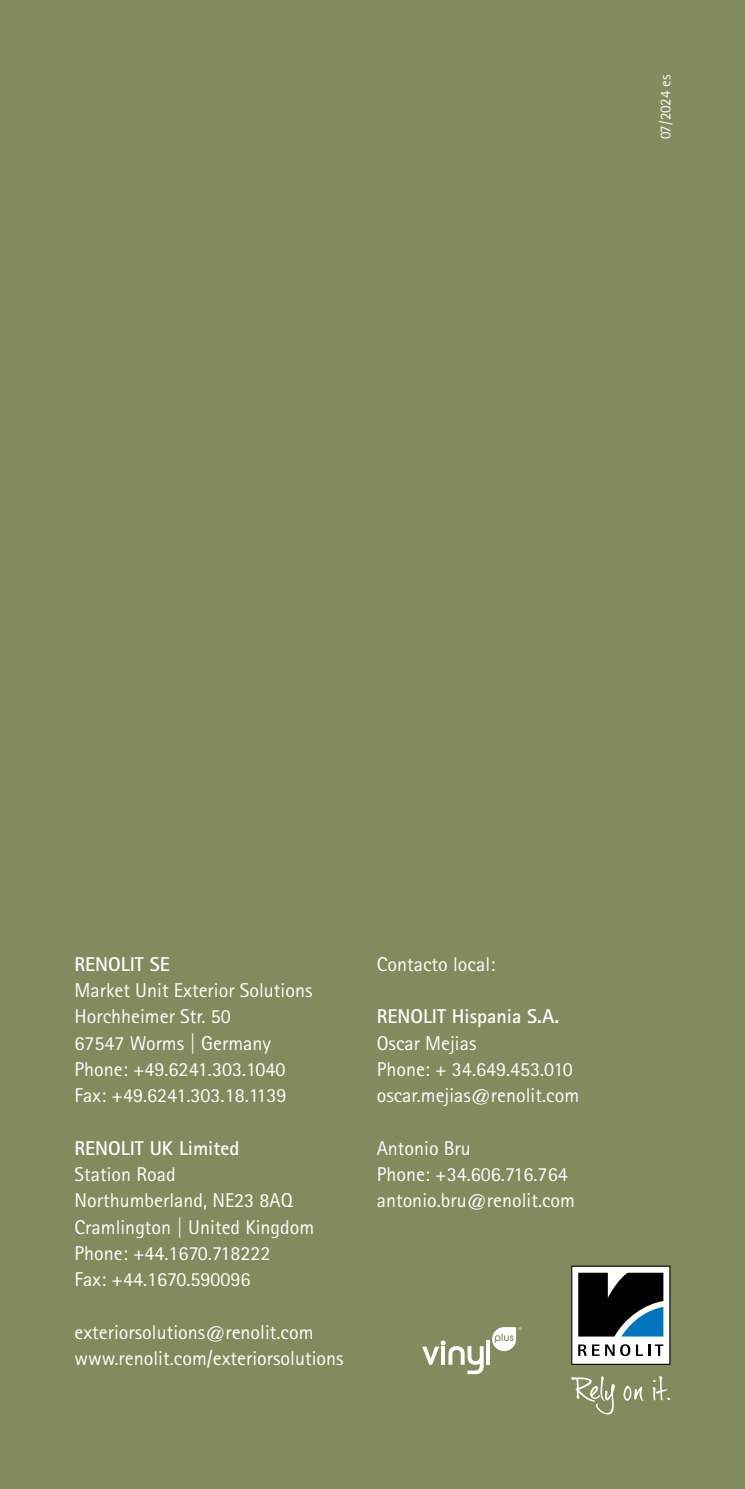
<style>
.page{position:relative;width:745px;height:1489px;background:#fff}
.page>*{position:absolute;margin:0;border:0;box-sizing:border-box;transform-origin:0 0}
.t1{font:20px/26.2px "Rotis Sans Serif Pro";color:#fff}
.t2{font:700 20px "Rotis Sans Serif Pro";color:#fff}
.t3{font:15px "Rotis Sans Serif Pro";color:#fff}
</style>
<div class="page">
<hr style="left:744px;top:744px;width:1px;height:744px;background:#828b5e">
<div style="left:0;top:0;width:744px;height:1488px;background:#828b5e"></div>
<hr style="left:486px;top:1340px;width:4px;height:24px;background:#fff">
<svg style="left:422px;top:1340px;width:61px;height:33px"></svg>
<svg style="left:492px;top:1327px;width:29px;height:23px"></svg>
<svg style="left:571px;top:1265px;width:99px;height:99px;background:#6e777d"></svg>
<svg style="left:623px;top:1385px;width:20px;height:15px"></svg>
<svg style="left:652px;top:1376px;width:18px;height:24px"></svg>
<svg style="left:571px;top:1376px;width:43px;height:38px"></svg>
<p class="t3" style="left:656px;top:139px;width:66px;rotate:-90deg">07/2024 es</p>
<p class="t2" style="left:74px;top:951px;width:97px">RENOLIT SE</p>
<p class="t1" style="left:74px;top:977px;width:239px">Market Unit Exterior Solutions<br>Horchheimer Str. 50<br>67547 Worms | Germany<br>Phone: +49.6241.303.1040<br>Fax: +49.6241.303.18.1139</p>
<p class="t2" style="left:74px;top:1135px;width:166px">RENOLIT UK Limited</p>
<p class="t1" style="left:74px;top:1161px;width:241px">Station Road<br>Northumberland, NE23 8AQ<br>Cramlington | United Kingdom<br>Phone: +44.1670.718222<br>Fax: +44.1670.590096</p>
<p class="t1" style="left:74px;top:1318px;width:270px">exteriorsolutions@renolit.com www.renolit.com/exteriorsolutions</p>
<p class="t1" style="left:376px;top:951px;width:120px">Contacto local:</p>
<p class="t2" style="left:376px;top:1003px;width:184px">RENOLIT Hispania S.A.</p>
<p class="t1" style="left:376px;top:1029px;width:204px">Oscar Mejias<br>Phone: + 34.649.453.010 oscar.mejias@renolit.com</p>
<p class="t1" style="left:376px;top:1134px;width:200px">Antonio Bru<br>Phone: +34.606.716.764 antonio.bru@renolit.com</p>
</div>
